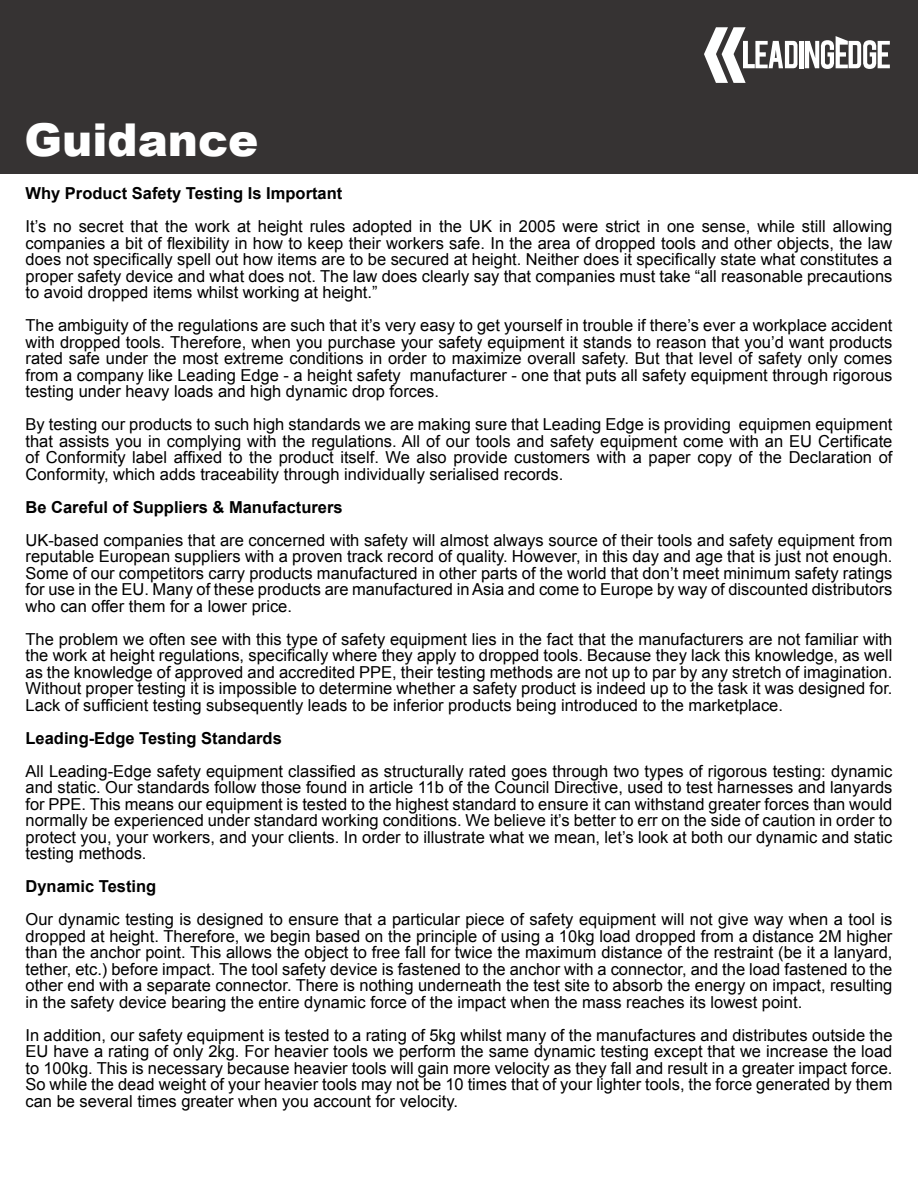
<style>
.page{position:relative;width:918px;height:1188px;background:#fff}
.page>*{position:absolute;margin:0;border:0;box-sizing:border-box;transform-origin:0 0}
.t1{font:900 45.3px "Arial";color:#fff}
.t2{font:16.5px/16.5px "Arial";color:#000;text-align:justify}
.t3{font:700 16.5px "Arial";color:#000}
</style>
<div class="page">
<div style="left:0;top:0;width:918px;height:174px;background:#363333"></div>
<hr style="left:799px;top:41px;width:4px;height:27px;background:#fff">
<svg style="left:805px;top:36px;width:85px;height:33px"></svg>
<svg style="left:704px;top:27px;width:93px;height:56px"></svg>
<h1 class="t1" style="left:24px;top:107px;width:236px">Guidance</h1>
<p class="t3" style="left:26px;top:182px;width:318px">Why Product Safety Testing Is Important</p>
<p class="t2" style="left:26px;top:218px;width:868px">It’s no secret that the work at height rules adopted in the UK in 2005 were strict in one sense, while still allowing companies a bit of flexibility in how to keep their workers safe. In the area of dropped tools and other objects, the law does not specifically spell out how items are to be secured at height. Neither does it specifically state what constitutes a proper safety device and what does not. The law does clearly say that companies must take “all reasonable precautions to avoid dropped items whilst working at height.”</p>
<p class="t2" style="left:26px;top:317px;width:869px">The ambiguity of the regulations are such that it’s very easy to get yourself in trouble if there’s ever a workplace accident with dropped tools. Therefore, when you purchase your safety equipment it stands to reason that you’d want products rated safe under the most extreme conditions in order to maximize overall safety. But that level of safety only comes from a company like Leading Edge - a height safety manufacturer - one that puts all safety equipment through rigorous testing under heavy loads and high dynamic drop forces.</p>
<p class="t2" style="left:26px;top:416px;width:868px">By testing our products to such high standards we are making sure that Leading Edge is providing equipmen equipment that assists you in complying with the regulations. All of our tools and safety equipment come with an EU Certificate of Conformity label affixed to the product itself. We also provide customers with a paper copy of the Declaration of Conformity, which adds traceability through individually serialised records.</p>
<p class="t3" style="left:26px;top:496px;width:319px">Be Careful of Suppliers &amp; Manufacturers</p>
<p class="t2" style="left:26px;top:532px;width:868px">UK-based companies that are concerned with safety will almost always source of their tools and safety equipment from reputable European suppliers with a proven track record of quality. However, in this day and age that is just not enough.<br>Some of our competitors carry products manufactured in other parts of the world that don’t meet minimum safety ratings for use in the EU. Many of these products are manufactured in Asia and come to Europe by way of discounted distributors who can offer them for a lower price.</p>
<p class="t2" style="left:26px;top:631px;width:869px">The problem we often see with this type of safety equipment lies in the fact that the manufacturers are not familiar with the work at height regulations, specifically where they apply to dropped tools. Because they lack this knowledge, as well as the knowledge of approved and accredited PPE, their testing methods are not up to par by any stretch of imagination.<br>Without proper testing it is impossible to determine whether a safety product is indeed up to the task it was designed for.<br>Lack of sufficient testing subsequently leads to be inferior products being introduced to the marketplace.</p>
<p class="t3" style="left:26px;top:727px;width:258px">Leading-Edge Testing Standards</p>
<p class="t2" style="left:26px;top:763px;width:868px">All Leading-Edge safety equipment classified as structurally rated goes through two types of rigorous testing: dynamic and static. Our standards follow those found in article 11b of the Council Directive, used to test harnesses and lanyards for PPE. This means our equipment is tested to the highest standard to ensure it can withstand greater forces than would normally be experienced under standard working conditions. We believe it’s better to err on the side of caution in order to protect you, your workers, and your clients. In order to illustrate what we mean, let’s look at both our dynamic and static testing methods.</p>
<p class="t3" style="left:26px;top:875px;width:132px">Dynamic Testing</p>
<p class="t2" style="left:26px;top:911px;width:869px">Our dynamic testing is designed to ensure that a particular piece of safety equipment will not give way when a tool is dropped at height. Therefore, we begin based on the principle of using a 10kg load dropped from a distance 2M higher than the anchor point. This allows the object to free fall for twice the maximum distance of the restraint (be it a lanyard, tether, etc.) before impact. The tool safety device is fastened to the anchor with a connector, and the load fastened to the other end with a separate connector. There is nothing underneath the test site to absorb the energy on impact, resulting in the safety device bearing the entire dynamic force of the impact when the mass reaches its lowest point.</p>
<p class="t2" style="left:26px;top:1027px;width:869px">In addition, our safety equipment is tested to a rating of 5kg whilst many of the manufactures and distributes outside the EU have a rating of only 2kg. For heavier tools we perform the same dynamic testing except that we increase the load to 100kg. This is necessary because heavier tools will gain more velocity as they fall and result in a greater impact force.<br>So while the dead weight of your heavier tools may not be 10 times that of your lighter tools, the force generated by them can be several times greater when you account for velocity.</p>
</div>
